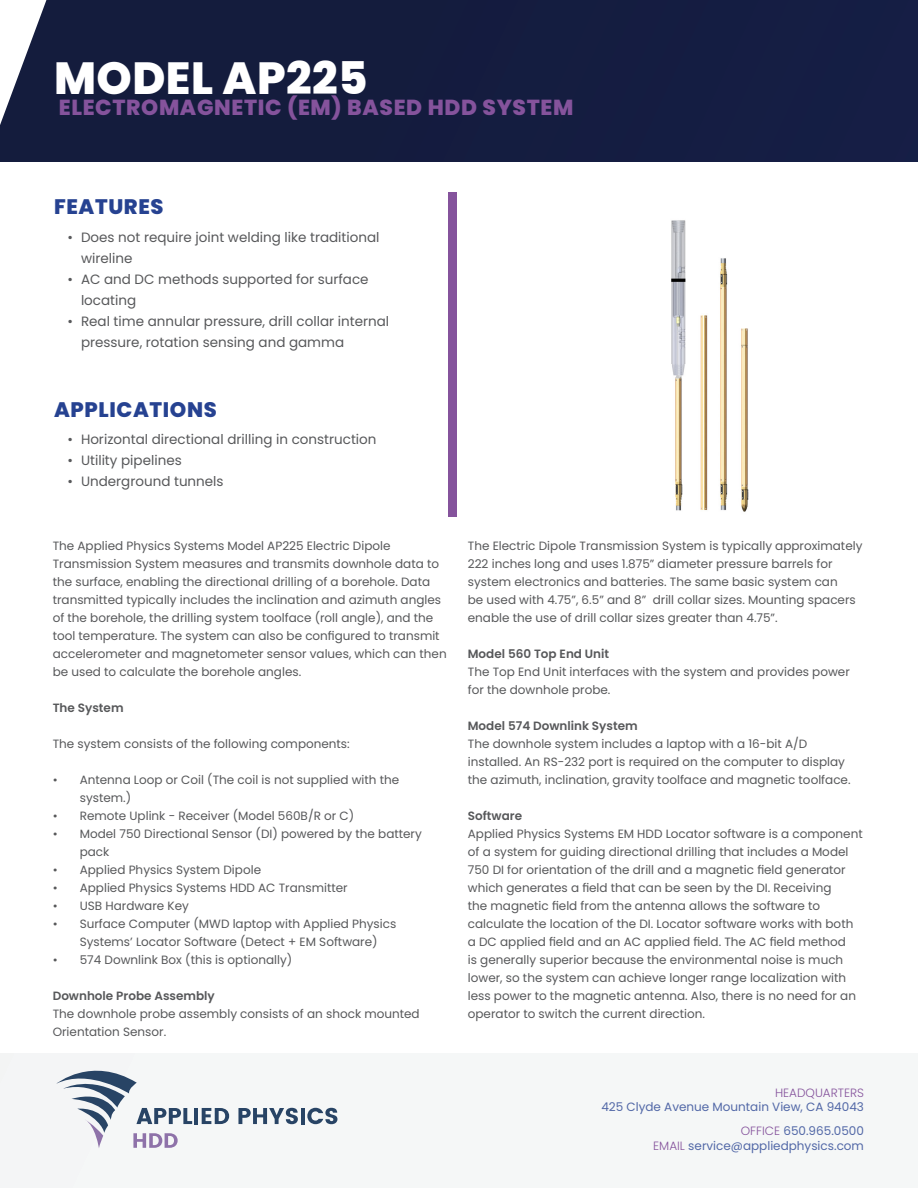
<style>
.page{position:relative;width:918px;height:1188px;background:#fff}
.page>*{position:absolute;margin:0;border:0;box-sizing:border-box;transform-origin:0 0}
.t1{font:800 45px "Poppins";letter-spacing:.01em;color:#fff}
.t2{font:800 21.75px "Poppins";letter-spacing:.03em;color:#85539c}
.t3{font:800 21px "Poppins";letter-spacing:.03em;color:#264291}
.t4{font:13.5px/21px "Poppins";color:#57585a}
.t5{font:12px/18px "Poppins";color:#57585a}
.t6{font:12px "Poppins";color:#5268a7}
.t7{font:600 12px "Poppins";color:#57585a}
.t8{font:300 12px "Poppins";color:#85539c}
.s1{font-weight:300;color:#85539c}
</style>
<div class="page">
<div style="left:0;top:0;width:918px;height:162px;background:#141c3f"></div>
<svg style="left:0;top:0;width:46px;height:125px"></svg>
<div style="left:0;top:1053px;width:918px;height:135px;background:#f5f7f7"></div>
<hr style="left:194px;top:1108px;width:4px;height:16px;background:#284465">
<svg style="left:202px;top:1108px;width:27px;height:16px"></svg>
<svg style="left:238px;top:1108px;width:60px;height:16px"></svg>
<hr style="left:301px;top:1108px;width:4px;height:16px;background:#284465">
<svg style="left:307px;top:1108px;width:30px;height:16px"></svg>
<svg style="left:56px;top:1070px;width:136px;height:78px"></svg>
<img style="left:671px;top:220px;width:78px;height:292px">
<p class="t1" style="left:54px;top:52px;width:315px">MODEL AP225</p>
<p class="t2" style="left:59px;top:95px;width:516px">ELECTROMAGNETIC (EM) BASED HDD SYSTEM</p>
<p class="t3" style="left:54px;top:195px;width:111px">FEATURES</p>
<p class="t4" style="left:81px;top:227px;width:300px;text-indent:-14px">• Does not require joint welding like traditional wireline</p>
<p class="t4" style="left:81px;top:269px;width:289px;text-indent:-14px">• AC and DC methods supported for surface locating</p>
<p class="t4" style="left:81px;top:311px;width:310px;text-indent:-14px">• Real time annular pressure, drill collar internal pressure, rotation sensing and gamma</p>
<p class="t3" style="left:54px;top:397px;width:164px">APPLICATIONS</p>
<p class="t4" style="left:68px;top:429px;width:311px">• Horizontal directional drilling in construction</p>
<p class="t4" style="left:68px;top:450px;width:116px">• Utility pipelines</p>
<p class="t4" style="left:68px;top:471px;width:158px">• Underground tunnels</p>
<p class="t5" style="left:53px;top:537px;width:395px">The Applied Physics Systems Model AP225 Electric Dipole Transmission System measures and transmits downhole data to the surface, enabling the directional drilling of a borehole. Data transmitted typically includes the inclination and azimuth angles of the borehole, the drilling system toolface (roll angle), and the tool temperature. The system can also be configured to transmit accelerometer and magnetometer sensor values, which can then be used to calculate the borehole angles.</p>
<p class="t7" style="left:53px;top:701px;width:72px">The System</p>
<p class="t5" style="left:53px;top:735px;width:299px">The system consists of the following components:</p>
<p class="t5" style="left:80px;top:771px;width:321px;text-indent:-27px">• Antenna Loop or Coil (The coil is not supplied with the system.)</p>
<p class="t5" style="left:53px;top:807px;width:303px">• Remote Uplink - Receiver (Model 560B/R or C)</p>
<p class="t5" style="left:80px;top:825px;width:344px;text-indent:-27px">• Model 750 Directional Sensor (DI) powered by the battery pack</p>
<p class="t5" style="left:53px;top:861px;width:210px">• Applied Physics System Dipole</p>
<p class="t5" style="left:53px;top:879px;width:297px">• Applied Physics Systems HDD AC Transmitter</p>
<p class="t5" style="left:53px;top:897px;width:138px">• USB Hardware Key</p>
<p class="t5" style="left:80px;top:915px;width:318px;text-indent:-27px">• Surface Computer (MWD laptop with Applied Physics<br>Systems’ Locator Software (Detect + EM Software)</p>
<p class="t5" style="left:53px;top:951px;width:241px">• 574 Downlink Box (this is optionally)</p>
<p class="t7" style="left:53px;top:989px;width:164px">Downhole Probe Assembly</p>
<p class="t5" style="left:53px;top:1005px;width:368px">The downhole probe assembly consists of an shock mounted<br>Orientation Sensor.</p>
<p class="t5" style="left:468px;top:537px;width:396px">The Electric Dipole Transmission System is typically approximately 222 inches long and uses 1.875” diameter pressure barrels for system electronics and batteries. The same basic system can<br>be used with 4.75”, 6.5” and 8” drill collar sizes. Mounting spacers enable the use of drill collar sizes greater than 4.75”.</p>
<p class="t7" style="left:468px;top:647px;width:143px">Model 560 Top End Unit</p>
<p class="t5" style="left:468px;top:663px;width:383px">The Top End Unit interfaces with the system and provides power for the downhole probe.</p>
<p class="t7" style="left:468px;top:719px;width:171px">Model 574 Downlink System</p>
<p class="t5" style="left:468px;top:735px;width:384px">The downhole system includes a laptop with a 16-bit A/D installed. An RS-232 port is required on the computer to display the azimuth, inclination, gravity toolface and magnetic toolface.</p>
<p class="t7" style="left:468px;top:809px;width:56px">Software</p>
<p class="t5" style="left:468px;top:825px;width:396px">Applied Physics Systems EM HDD Locator software is a component of a system for guiding directional drilling that includes a Model 750 DI for orientation of the drill and a magnetic field generator which generates a field that can be seen by the DI. Receiving<br>the magnetic field from the antenna allows the software to calculate the location of the DI. Locator software works with both a DC applied field and an AC applied field. The AC field method<br>is generally superior because the environmental noise is much lower, so the system can achieve longer range localization with less power to the magnetic antenna. Also, there is no need for an operator to switch the current direction.</p>
<p class="t8" style="left:775px;top:1085px;width:90px">HEADQUARTERS</p>
<p class="t6" style="left:601px;top:1100px;width:264px">425 Clyde Avenue Mountain View, CA 94043</p>
<p class="t6" style="left:741px;top:1124px;width:125px"><span class="s1">OFFICE</span> 650.965.0500</p>
<p class="t6" style="left:653px;top:1139px;width:212px"><span class="s1">EMAIL</span> service@appliedphysics.com</p>
</div>
